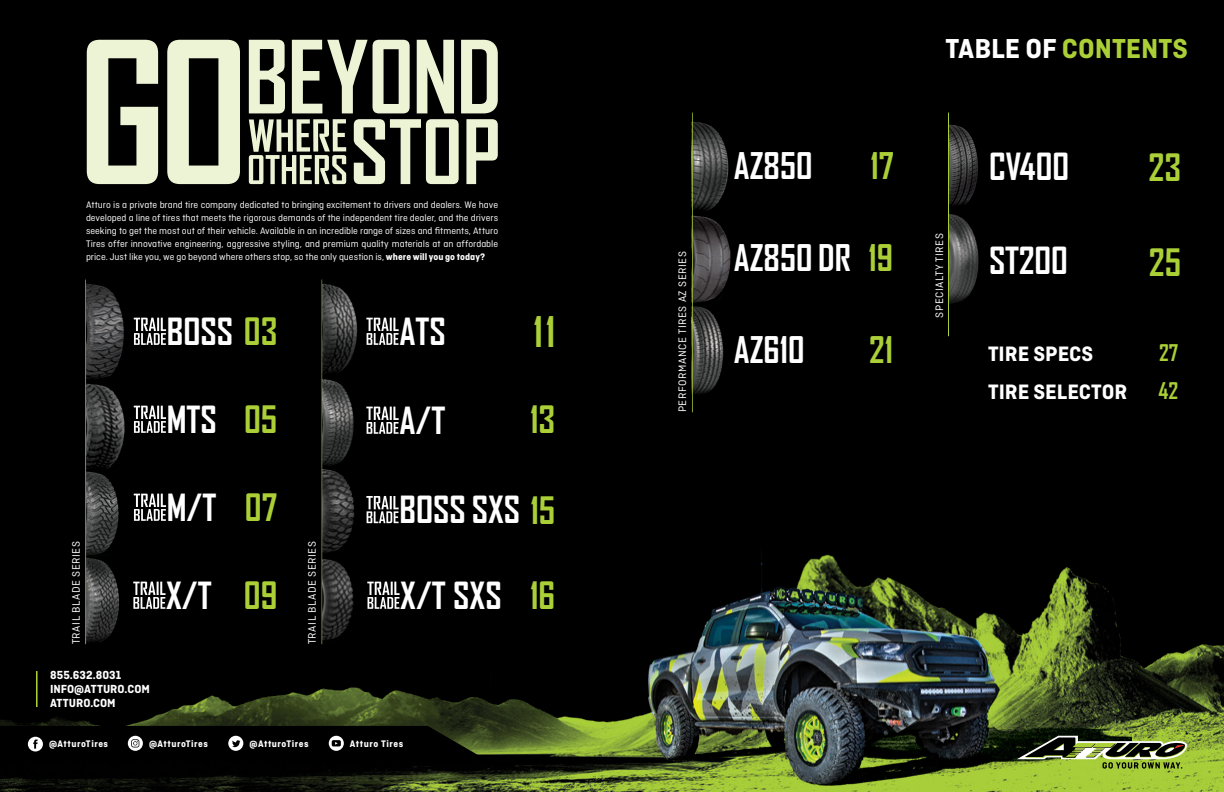
<style>
.page{position:relative;width:1224px;height:792px;background:#000}
.page>*{position:absolute;margin:0;border:0;box-sizing:border-box;transform-origin:0 0}
.t1{font:700 40.4px "Agency FB";color:#abd037}
.t2{font:700 36.1px "Agency FB";color:#abd037}
.t3{font:700 35.8px "Agency FB";color:#fff}
.t4{font:700 35.2px "Agency FB";color:#fff}
.t5{font:700 35.2px "Agency FB";color:#abd037}
.t6{font:700 28.9px "Ciutadella";color:#abd037}
.t7{font:700 22px "Ciutadella";color:#fff}
.t8{font:700 22px "Agency FB";color:#abd037}
.t9{font:700 12.3px/13.9px "Ciutadella";letter-spacing:.005em;color:#fff}
.t10{font:11.4px "Ciutadella";letter-spacing:.05em;color:#fff}
.t11{font:10px/13px "Ciutadella";letter-spacing:-.005em;color:#fff;text-align:justify}
.t12{font:700 10px "Ciutadella";letter-spacing:.055em;color:#fff}
.s1{font-weight:700}
.s2{font-size:36.1px;color:#abd037}
.s3{color:#fff}
</style>
<div class="page">
<img style="left:612px;top:644px;width:612px;height:148px">
<img style="left:645px;top:553px;width:487px;height:239px">
<img style="left:693px;top:122px;width:36px;height:87px">
<img style="left:693px;top:322px;width:31px;height:72px">
<img style="left:949px;top:124px;width:29px;height:77px">
<img style="left:949px;top:201px;width:30px;height:103px">
<hr style="left:947px;top:116px;width:2px;height:222px;background:#fff;opacity:.75">
<hr style="left:947px;top:112px;width:2px;height:222px;background:#000;opacity:.75">
<img style="left:693px;top:209px;width:38px;height:113px">
<hr style="left:691px;top:116px;width:2px;height:298px;background:#fff;opacity:.75">
<hr style="left:691px;top:111px;width:2px;height:298px;background:#000;opacity:.75">
<svg style="left:1017px;top:736px;width:170px;height:33px"></svg>
<img style="left:0;top:330px;width:612px;height:462px">
<img style="left:323px;top:556px;width:44px;height:88px">
<img style="left:323px;top:479px;width:36px;height:79px">
<svg style="left:0;top:726px;width:490px;height:36px"></svg>
<hr style="left:36px;top:671px;width:2px;height:36px;background:#abd037">
<img style="left:86px;top:283px;width:41px;height:83px">
<img style="left:86px;top:366px;width:41px;height:117px">
<img style="left:87px;top:452px;width:40px;height:118px">
<img style="left:86px;top:541px;width:38px;height:114px">
<img style="left:323px;top:283px;width:40px;height:102px">
<img style="left:323px;top:363px;width:38px;height:116px">
<svg style="left:134px;top:318px;width:32px;height:27px"></svg>
<svg style="left:366px;top:496px;width:33px;height:27px"></svg>
<svg style="left:133px;top:582px;width:33px;height:27px"></svg>
<svg style="left:367px;top:582px;width:33px;height:27px"></svg>
<svg style="left:366px;top:407px;width:33px;height:27px"></svg>
<svg style="left:134px;top:494px;width:32px;height:27px"></svg>
<svg style="left:366px;top:318px;width:33px;height:27px"></svg>
<svg style="left:134px;top:406px;width:32px;height:27px"></svg>
<hr style="left:84px;top:283px;width:2px;height:363px;background:#fff;opacity:.75">
<hr style="left:84px;top:279px;width:2px;height:362px;background:#000;opacity:.75">
<hr style="left:322px;top:279px;width:1px;height:365px;background:#abd037">
<hr style="left:320px;top:283px;width:2px;height:363px;background:#fff;opacity:.75">
<hr style="left:320px;top:279px;width:2px;height:362px;background:#000;opacity:.75">
<svg style="left:87px;top:40px;width:71px;height:144px"></svg>
<svg style="left:167px;top:40px;width:73px;height:144px"></svg>
<svg style="left:249px;top:119px;width:97px;height:65px"></svg>
<svg style="left:354px;top:119px;width:105px;height:65px"></svg>
<svg style="left:466px;top:119px;width:32px;height:65px"></svg>
<svg style="left:249px;top:40px;width:249px;height:73px"></svg>
<p class="t11" style="left:86px;top:198px;width:414px">Atturo is a private brand tire company dedicated to bringing excitement to drivers and dealers. We have developed a line of tires that meets the rigorous demands of the independent tire dealer, and the drivers seeking to get the most out of their vehicle. Available in an incredible range of sizes and fitments, Atturo Tires offer innovative engineering, aggressive styling, and premium quality materials at an affordable price. Just like you, we go beyond where others stop, so the only question is, <span class="s1">where will you go today?</span></p>
<h3 class="t3" style="left:167px;top:309px;width:112px">BOSS <span class="s2">03</span></h3>
<h3 class="t3" style="left:399px;top:309px;width:48px">ATS</h3>
<h1 class="t1" style="left:533px;top:307px;width:23px">11</h1>
<h3 class="t3" style="left:167px;top:397px;width:52px">MTS</h3>
<h2 class="t2" style="left:244px;top:397px;width:35px">05</h2>
<h3 class="t3" style="left:399px;top:398px;width:48px">A/T</h3>
<h2 class="t2" style="left:530px;top:397px;width:27px">13</h2>
<h3 class="t3" style="left:167px;top:485px;width:51px">M/T</h3>
<h2 class="t2" style="left:245px;top:485px;width:34px">07</h2>
<h3 class="t3" style="left:399px;top:488px;width:157px">BOSS SXS <span class="s2">15</span></h3>
<p class="t10" style="left:70px;top:644px;width:105px;rotate:-90deg">TRAIL BLADE SERIES</p>
<p class="t10" style="left:306px;top:644px;width:105px;rotate:-90deg">TRAIL BLADE SERIES</p>
<h3 class="t3" style="left:166px;top:573px;width:47px">X/T</h3>
<h3 class="t3" style="left:400px;top:573px;width:103px">X/T SXS</h3>
<h2 class="t2" style="left:530px;top:573px;width:27px">16</h2>
<h2 class="t2" style="left:244px;top:573px;width:35px">09</h2>
<p class="t9" style="left:50px;top:668px;width:101px">855.632.8031<br>INFO@ATTURO.COM<br>ATTURO.COM</p>
<p class="t12" style="left:49px;top:738px;width:61px">@AtturoTires</p>
<p class="t12" style="left:149px;top:738px;width:61px">@AtturoTires</p>
<p class="t12" style="left:249px;top:738px;width:61px">@AtturoTires</p>
<p class="t12" style="left:350px;top:738px;width:55px">Atturo Tires</p>
<p class="t10" style="left:676px;top:412px;width:163px;rotate:-90deg">PERFORMANCE TIRES AZ SERIES</p>
<h3 class="t6" style="left:946px;top:31px;width:244px"><span class="s3">TABLE OF</span> CONTENTS</h3>
<h3 class="t4" style="left:734px;top:144px;width:80px">AZ850</h3>
<h3 class="t5" style="left:871px;top:144px;width:25px">17</h3>
<h2 class="t2" style="left:1149px;top:145px;width:34px">23</h2>
<h3 class="t3" style="left:989px;top:145px;width:82px">CV400</h3>
<h3 class="t4" style="left:734px;top:236px;width:119px">AZ850 DR</h3>
<h3 class="t5" style="left:869px;top:236px;width:26px">19</h3>
<h3 class="t4" style="left:734px;top:328px;width:72px">AZ610</h3>
<h3 class="t5" style="left:869px;top:328px;width:25px">21</h3>
<p class="t10" style="left:933px;top:318px;width:86px;rotate:-90deg">SPECIALTY TIRES</p>
<h3 class="t3" style="left:989px;top:239px;width:80px">ST200</h3>
<h2 class="t2" style="left:1149px;top:240px;width:34px">25</h2>
<h3 class="t7" style="left:988px;top:341px;width:107px">TIRE SPECS</h3>
<h3 class="t8" style="left:1159px;top:339px;width:21px">27</h3>
<h3 class="t7" style="left:988px;top:379px;width:141px">TIRE SELECTOR</h3>
<h3 class="t8" style="left:1159px;top:377px;width:21px">42</h3>
</div>
